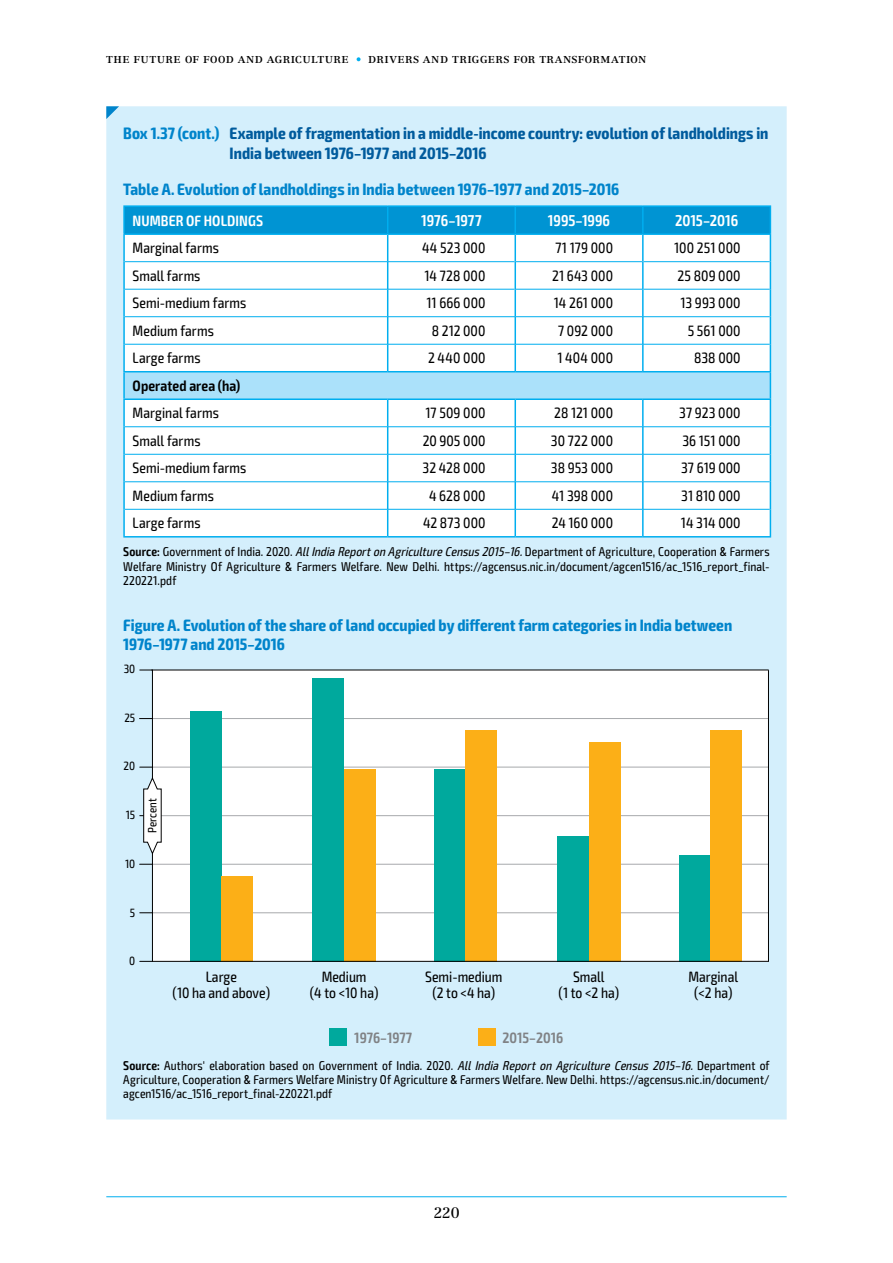
<style>
.page{position:relative;width:893px;height:1263px;background:#fff}
.page>*{position:absolute;margin:0;border:0;box-sizing:border-box;transform-origin:0 0}
.t1{font:700 condensed 16.5px/19.5px "Exo 2";letter-spacing:.005em;color:#0084cb}
.t2{font:700 condensed 16.5px/19.5px "Exo 2";letter-spacing:.005em;color:#005b9d}
.t3{font:600 condensed 15.75px "Exo 2";letter-spacing:-.005em;color:#fff}
.t4{font:condensed 15px/16.5px "Exo 2";letter-spacing:.005em;color:#000;text-align:center}
.t5{font:600 condensed 15px "Exo 2";color:#808285}
.t6{font:600 condensed 15px "Exo 2";letter-spacing:.005em;color:#fff}
.t7{font:600 condensed 15px "Exo 2";letter-spacing:.005em;color:#000}
.t8{font:15px "Centennial LT Std";color:#000}
.t9{font:13.5px "Centennial LT Std";letter-spacing:.03em;color:#000}
.t10{font:condensed 12.75px/14.2px "Exo 2";letter-spacing:.005em;color:#000;text-align:justify}
.t11{font:condensed 12px "Exo 2";color:#000}
.s1{color:#0084cb}
.s2{font-weight:600}
.s3{font-style:italic}
.s4{font-family:"Barlow Condensed";font-weight:500;font-stretch:normal}
</style>
<div class="page">
<svg style="left:357px;top:57px;width:4px;height:4px"></svg>
<hr style="left:106px;top:1196px;width:681px;height:1px;background:#00aeef">
<div style="left:106px;top:106px;width:681px;height:1013px;background:#d4effc"></div>
<hr style="left:123px;top:205px;width:265px;height:2px;background:#00aeef">
<hr style="left:123px;top:207px;width:2px;height:26px;background:#00aeef">
<hr style="left:388px;top:205px;width:127px;height:2px;background:#00aeef">
<hr style="left:515px;top:205px;width:128px;height:2px;background:#00aeef">
<hr style="left:643px;top:205px;width:128px;height:2px;background:#00aeef">
<hr style="left:123px;top:235px;width:2px;height:27px;background:#00aeef">
<hr style="left:123px;top:262px;width:2px;height:27px;background:#00aeef">
<hr style="left:123px;top:289px;width:2px;height:28px;background:#00aeef">
<hr style="left:123px;top:317px;width:2px;height:27px;background:#00aeef">
<hr style="left:123px;top:344px;width:2px;height:27px;background:#00aeef">
<hr style="left:123px;top:400px;width:2px;height:27px;background:#00aeef">
<hr style="left:123px;top:427px;width:2px;height:27px;background:#00aeef">
<hr style="left:123px;top:454px;width:2px;height:28px;background:#00aeef">
<hr style="left:123px;top:482px;width:2px;height:27px;background:#00aeef">
<hr style="left:123px;top:509px;width:2px;height:27px;background:#00aeef">
<hr style="left:123px;top:536px;width:265px;height:1px;background:#00aeef">
<hr style="left:388px;top:536px;width:127px;height:1px;background:#00aeef">
<hr style="left:515px;top:536px;width:128px;height:1px;background:#00aeef">
<hr style="left:123px;top:233px;width:265px;height:2px;background:#00aeef">
<hr style="left:643px;top:536px;width:128px;height:1px;background:#00aeef">
<hr style="left:123px;top:371px;width:265px;height:1px;background:#00aeef">
<hr style="left:123px;top:372px;width:2px;height:26px;background:#00aeef">
<svg style="left:124px;top:206px;width:647px;height:330px"></svg>
<hr style="left:123px;top:398px;width:265px;height:2px;background:#00aeef">
<hr style="left:388px;top:398px;width:127px;height:2px;background:#00aeef">
<hr style="left:515px;top:398px;width:128px;height:2px;background:#00aeef">
<hr style="left:643px;top:398px;width:128px;height:2px;background:#00aeef">
<div style="left:153px;top:670px;width:615px;height:291px;background:#fff"></div>
<hr style="left:153px;top:767px;width:615px;height:1px;background:#a7a9ac">
<hr style="left:152px;top:718px;width:616px;height:1px;background:#a7a9ac">
<hr style="left:153px;top:864px;width:615px;height:1px;background:#a7a9ac">
<hr style="left:152px;top:670px;width:616px;height:1px;background:#000">
<svg style="left:140px;top:670px;width:12px;height:1px"></svg>
<svg style="left:140px;top:718px;width:12px;height:1px"></svg>
<svg style="left:140px;top:767px;width:12px;height:1px"></svg>
<svg style="left:140px;top:864px;width:12px;height:1px"></svg>
<hr style="left:153px;top:815px;width:615px;height:1px;background:#a7a9ac">
<hr style="left:152px;top:912px;width:616px;height:1px;background:#a7a9ac">
<svg style="left:140px;top:912px;width:12px;height:1px"></svg>
<hr style="left:152px;top:670px;width:1px;height:291px;background:#000">
<hr style="left:768px;top:670px;width:1px;height:291px;background:#000">
<div style="left:190px;top:711px;width:31px;height:250px;background:#00a99d"></div>
<div style="left:221px;top:876px;width:32px;height:85px;background:#fcaf17"></div>
<div style="left:313px;top:678px;width:31px;height:283px;background:#00a99d"></div>
<div style="left:344px;top:769px;width:31px;height:192px;background:#fcaf17"></div>
<div style="left:434px;top:769px;width:31px;height:192px;background:#00a99d"></div>
<div style="left:465px;top:730px;width:32px;height:231px;background:#fcaf17"></div>
<div style="left:558px;top:836px;width:31px;height:125px;background:#00a99d"></div>
<div style="left:589px;top:742px;width:31px;height:219px;background:#fcaf17"></div>
<div style="left:679px;top:855px;width:31px;height:106px;background:#00a99d"></div>
<div style="left:710px;top:730px;width:31px;height:231px;background:#fcaf17"></div>
<hr style="left:140px;top:961px;width:628px;height:1px;background:#000">
<div style="left:478px;top:1029px;width:17px;height:17px;background:#fcaf17"></div>
<div style="left:330px;top:1029px;width:17px;height:17px;background:#00a99d"></div>
<svg style="left:140px;top:777px;width:22px;height:77px"></svg>
<svg style="left:106px;top:106px;width:13px;height:13px"></svg>
<p class="t9" style="left:106px;top:50px;width:244px">the future of food and agriculture</p>
<p class="t9" style="left:368px;top:50px;width:280px">drivers and triggers for transformation</p>
<p class="t2" style="left:230px;top:124px;width:540px;text-indent:-106px"><span class="s1">Box 1.37 (cont.)</span> Example of fragmentation in a middle-income country: evolution of landholdings in<br>India between 1976–1977 and 2015–2016</p>
<p class="t1" style="left:123px;top:180px;width:497px">Table A. Evolution of landholdings in India between 1976–1977 and 2015–2016</p>
<p class="t6" style="left:133px;top:211px;width:132px">NUMBER OF HOLDINGS</p>
<p class="t3" style="left:421px;top:211px;width:62px">1976–1977</p>
<p class="t3" style="left:548px;top:211px;width:64px">1995–1996</p>
<p class="t3" style="left:675px;top:211px;width:65px">2015–2016</p>
<p class="t4" style="left:133px;top:240px;width:88px">Marginal farms</p>
<p class="t4" style="left:422px;top:240px;width:65px">44 523 000</p>
<p class="t4" style="left:555px;top:240px;width:59px">71 179 000</p>
<p class="t4" style="left:674px;top:240px;width:68px">100 251 000</p>
<p class="t4" style="left:133px;top:267px;width:69px">Small farms</p>
<p class="t4" style="left:425px;top:267px;width:62px">14 728 000</p>
<p class="t4" style="left:552px;top:267px;width:63px">21 643 000</p>
<p class="t4" style="left:677px;top:267px;width:65px">25 809 000</p>
<p class="t4" style="left:133px;top:295px;width:115px">Semi-medium farms</p>
<p class="t4" style="left:426px;top:295px;width:61px">11 666 000</p>
<p class="t4" style="left:554px;top:295px;width:61px">14 261 000</p>
<p class="t4" style="left:681px;top:295px;width:62px">13 993 000</p>
<p class="t4" style="left:133px;top:322px;width:83px">Medium farms</p>
<p class="t4" style="left:432px;top:322px;width:55px">8 212 000</p>
<p class="t4" style="left:558px;top:322px;width:57px">7 092 000</p>
<p class="t4" style="left:688px;top:322px;width:54px">5 561 000</p>
<p class="t4" style="left:133px;top:350px;width:69px">Large farms</p>
<p class="t4" style="left:428px;top:350px;width:59px">2 440 000</p>
<p class="t4" style="left:557px;top:350px;width:57px">1 404 000</p>
<p class="t4" style="left:694px;top:350px;width:48px">838 000</p>
<p class="t7" style="left:133px;top:377px;width:109px">Operated area (ha)</p>
<p class="t4" style="left:133px;top:405px;width:88px">Marginal farms</p>
<p class="t4" style="left:425px;top:405px;width:62px">17 509 000</p>
<p class="t4" style="left:554px;top:405px;width:60px">28 121 000</p>
<p class="t4" style="left:679px;top:405px;width:63px">37 923 000</p>
<p class="t4" style="left:133px;top:433px;width:69px">Small farms</p>
<p class="t4" style="left:423px;top:433px;width:64px">20 905 000</p>
<p class="t4" style="left:551px;top:433px;width:64px">30 722 000</p>
<p class="t4" style="left:682px;top:433px;width:60px">36 151 000</p>
<p class="t4" style="left:133px;top:460px;width:115px">Semi-medium farms</p>
<p class="t4" style="left:423px;top:460px;width:64px">32 428 000</p>
<p class="t4" style="left:551px;top:460px;width:64px">38 953 000</p>
<p class="t4" style="left:681px;top:460px;width:61px">37 619 000</p>
<p class="t4" style="left:133px;top:488px;width:83px">Medium farms</p>
<p class="t4" style="left:429px;top:488px;width:58px">4 628 000</p>
<p class="t4" style="left:552px;top:488px;width:63px">41 398 000</p>
<p class="t4" style="left:681px;top:488px;width:61px">31 810 000</p>
<p class="t4" style="left:133px;top:515px;width:69px">Large farms</p>
<p class="t4" style="left:423px;top:515px;width:64px">42 873 000</p>
<p class="t4" style="left:552px;top:515px;width:63px">24 160 000</p>
<p class="t4" style="left:681px;top:515px;width:61px">14 314 000</p>
<p class="t10" style="left:123px;top:545px;width:648px"><span class="s2">Source:</span> Government of India. 2020. <span class="s3">AllIndiaReportonAgricultureCensus2015–16.</span>Department of Agriculture, Cooperation <span class="s4">&amp;</span> Farmers Welfare Ministry Of Agriculture <span class="s4">&amp;</span> Farmers Welfare. New Delhi. https://agcensus.nic.in/document/agcen1516/ac_1516_report_final-220221.pdf</p>
<p class="t1" style="left:123px;top:615px;width:610px">Figure A. Evolution of the share of land occupied by different farm categories in India between<br>1976–1977 and 2015–2016</p>
<p class="t11" style="left:124px;top:662px;width:13px">30</p>
<p class="t11" style="left:124px;top:710px;width:12px">25</p>
<p class="t11" style="left:124px;top:759px;width:13px">20</p>
<p class="t11" style="left:126px;top:808px;width:11px">15</p>
<p class="t11" style="left:125px;top:856px;width:12px">10</p>
<p class="t11" style="left:145px;top:833px;width:36px;rotate:-90deg">Percent</p>
<p class="t11" style="left:130px;top:905px;width:7px">5</p>
<p class="t11" style="left:129px;top:954px;width:8px">0</p>
<p class="t4" style="left:173px;top:968px;width:99px">Large<br>(10 ha and above)</p>
<p class="t4" style="left:310px;top:968px;width:70px">Medium<br>(4 to &lt;10 ha)</p>
<p class="t4" style="left:559px;top:968px;width:62px">Small<br>(1 to &lt;2 ha)</p>
<p class="t4" style="left:425px;top:968px;width:79px">Semi-medium (2 to &lt;4 ha)</p>
<p class="t4" style="left:688px;top:968px;width:51px">Marginal (&lt;2 ha)</p>
<p class="t5" style="left:354px;top:1028px;width:59px">1976–1977</p>
<p class="t5" style="left:503px;top:1028px;width:62px">2015–2016</p>
<p class="t10" style="left:123px;top:1058px;width:648px"><span class="s2">Source:</span> Authors' elaboration based on Government of India. 2020. <span class="s3">All India Report on Agriculture Census 2015–16.</span> Department of Agriculture, Cooperation <span class="s4">&amp;</span> Farmers Welfare Ministry Of Agriculture <span class="s4">&amp;</span> Farmers Welfare. New Delhi. https://agcensus.nic.in/document/ agcen1516/ac_1516_report_final-220221.pdf</p>
<p class="t8" style="left:433px;top:1203px;width:28px">220</p>
</div>
